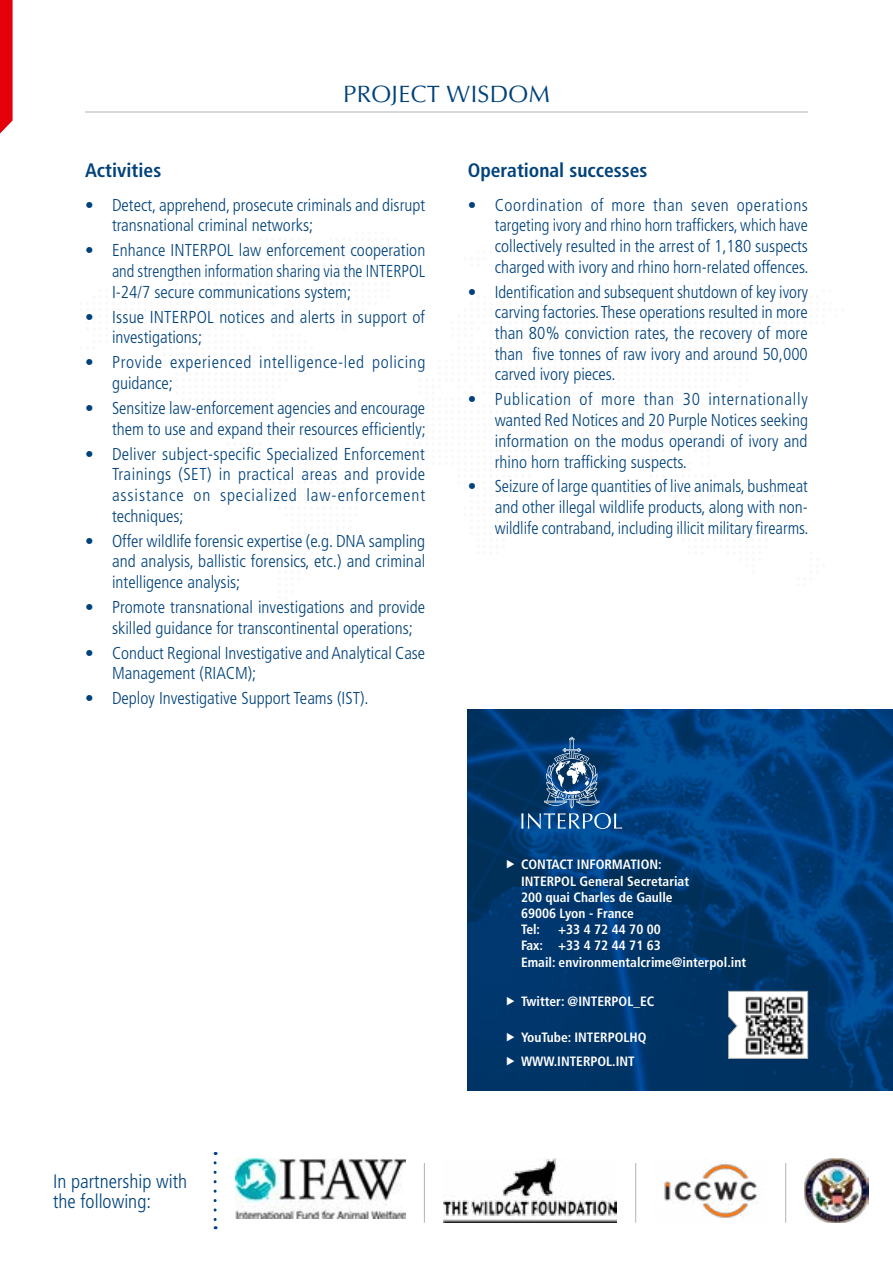
<style>
.page{position:relative;width:893px;height:1263px;background:#fff}
.page>*{position:absolute;margin:0;border:0;box-sizing:border-box;transform-origin:0 0}
.t1{font:23.7px "Optima LT Std";letter-spacing:.015em;color:#00427b}
.t2{font:700 condensed 19.5px "Frutiger LT Std";color:#00427b}
.t3{font:300 condensed 19.5px/20.2px "Frutiger LT Std";color:#00427b}
.t4{font:300 condensed 17.25px/20.7px "Frutiger LT Std";color:#00427b;text-align:justify}
.t5{font:300 condensed 17.25px/20.7px "Frutiger LT Std";letter-spacing:.035em;color:#00427b}
.t6{font:700 condensed 13.5px/16.2px "Frutiger LT Std";color:#fff}
</style>
<div class="page">
<hr style="left:85px;top:112px;width:723px;height:1px;background:#b1b2b3">
<svg style="left:214px;top:1163px;width:3px;height:66px"></svg>
<img style="left:235px;top:1159px;width:171px;height:59px">
<img style="left:804px;top:1159px;width:64px;height:63px">
<img style="left:443px;top:1159px;width:174px;height:63px">
<img style="left:664px;top:1162px;width:98px;height:56px">
<svg style="left:0;top:0;width:13px;height:133px;background:#e5131d"></svg>
<img style="left:468px;top:709px;width:425px;height:381px">
<svg style="left:728px;top:991px;width:80px;height:68px"></svg>
<img style="left:743px;top:993px;width:63px;height:63px">
<svg style="left:521px;top:737px;width:101px;height:92px;background:#24588c"></svg>
<hr style="left:424px;top:1163px;width:1px;height:59px;background:#b1b2b3">
<hr style="left:785px;top:1163px;width:1px;height:59px;background:#b1b2b3">
<hr style="left:635px;top:1163px;width:1px;height:59px;background:#b1b2b3">
<svg style="left:507px;top:860px;width:7px;height:9px"></svg>
<svg style="left:507px;top:1057px;width:7px;height:8px"></svg>
<svg style="left:507px;top:1033px;width:7px;height:8px"></svg>
<svg style="left:507px;top:997px;width:7px;height:8px"></svg>
<h1 class="t1" style="left:343px;top:81px;width:208px">PROJECT WISDOM</h1>
<p class="t2" style="left:85px;top:159px;width:78px">Activities</p>
<p class="t4" style="left:112px;top:194px;width:315px;text-indent:-27px">• Detect, apprehend, prosecute criminals and disrupt transnational criminal networks;</p>
<p class="t4" style="left:112px;top:240px;width:315px;text-indent:-27px">• Enhance INTERPOL law enforcement cooperation and strengthen information sharing via the INTERPOL I-24/7 secure communications system;</p>
<p class="t4" style="left:112px;top:306px;width:315px;text-indent:-27px">• Issue INTERPOL notices and alerts in support of investigations;</p>
<p class="t5" style="left:112px;top:352px;width:315px;text-indent:-27px">• Provide experienced intelligence-led policing guidance;</p>
<p class="t4" style="left:85px;top:398px;width:342px;text-align:right">• Sensitize law-enforcement agencies and encourage them to use and expand their resources efficiently;</p>
<p class="t4" style="left:112px;top:443px;width:315px;text-indent:-27px">• Deliver subject-specific Specialized Enforcement Trainings (SET) in practical areas and provide assistance on specialized law-enforcement techniques;</p>
<p class="t4" style="left:112px;top:531px;width:315px;text-indent:-27px">• Offer wildlife forensic expertise (e.g. DNA sampling and analysis, ballistic forensics, etc.) and criminal intelligence analysis;</p>
<p class="t4" style="left:112px;top:597px;width:315px;text-indent:-27px">• Promote transnational investigations and provide skilled guidance for transcontinental operations;</p>
<p class="t4" style="left:112px;top:643px;width:315px;text-indent:-27px">• Conduct Regional Investigative and Analytical Case<br>Management (RIACM);</p>
<p class="t4" style="left:85px;top:688px;width:285px">• Deploy Investigative Support Teams (IST).</p>
<p class="t2" style="left:468px;top:159px;width:181px">Operational successes</p>
<p class="t4" style="left:495px;top:194px;width:315px;text-indent:-27px">• Coordination of more than seven operations targeting ivory and rhino horn traffickers, which have collectively resulted in the arrest of 1,180 suspects charged with ivory and rhino horn-related offences.</p>
<p class="t4" style="left:495px;top:282px;width:315px;text-indent:-27px">• Identification and subsequent shutdown of key ivory carving factories. These operations resulted in more than 80% conviction rates, the recovery of more than five tonnes of raw ivory and around 50,000 carved ivory pieces.</p>
<p class="t4" style="left:495px;top:389px;width:315px;text-indent:-27px">• Publication of more than 30 internationally wanted Red Notices and 20 Purple Notices seeking information on the modus operandi of ivory and rhino horn trafficking suspects.</p>
<p class="t4" style="left:495px;top:476px;width:315px;text-indent:-27px">• Seizure of large quantities of live animals, bushmeat and other illegal wildlife products, along with non&shy;wildlife contraband, including illicit military firearms.</p>
<p class="t3" style="left:53px;top:1171px;width:135px">In partnership with the following:</p>
<p class="t6" style="left:521px;top:857px;width:170px">CONTACT INFORMATION:<br>INTERPOL General Secretariat<br>200 quai Charles de Gaulle<br>69006 Lyon - France<br>Tel:</p>
<p class="t6" style="left:521px;top:921px;width:227px;text-indent:37px">+33 4 72 44 70 00<br>Fax: +33 4 72 44 71 63<br>Email: environmentalcrime@interpol.int</p>
<p class="t6" style="left:521px;top:993px;width:135px">Twitter: @INTERPOL_EC</p>
<p class="t6" style="left:521px;top:1029px;width:127px">YouTube: INTERPOLHQ</p>
<p class="t6" style="left:521px;top:1053px;width:115px">WWW.INTERPOL.INT</p>
</div>
